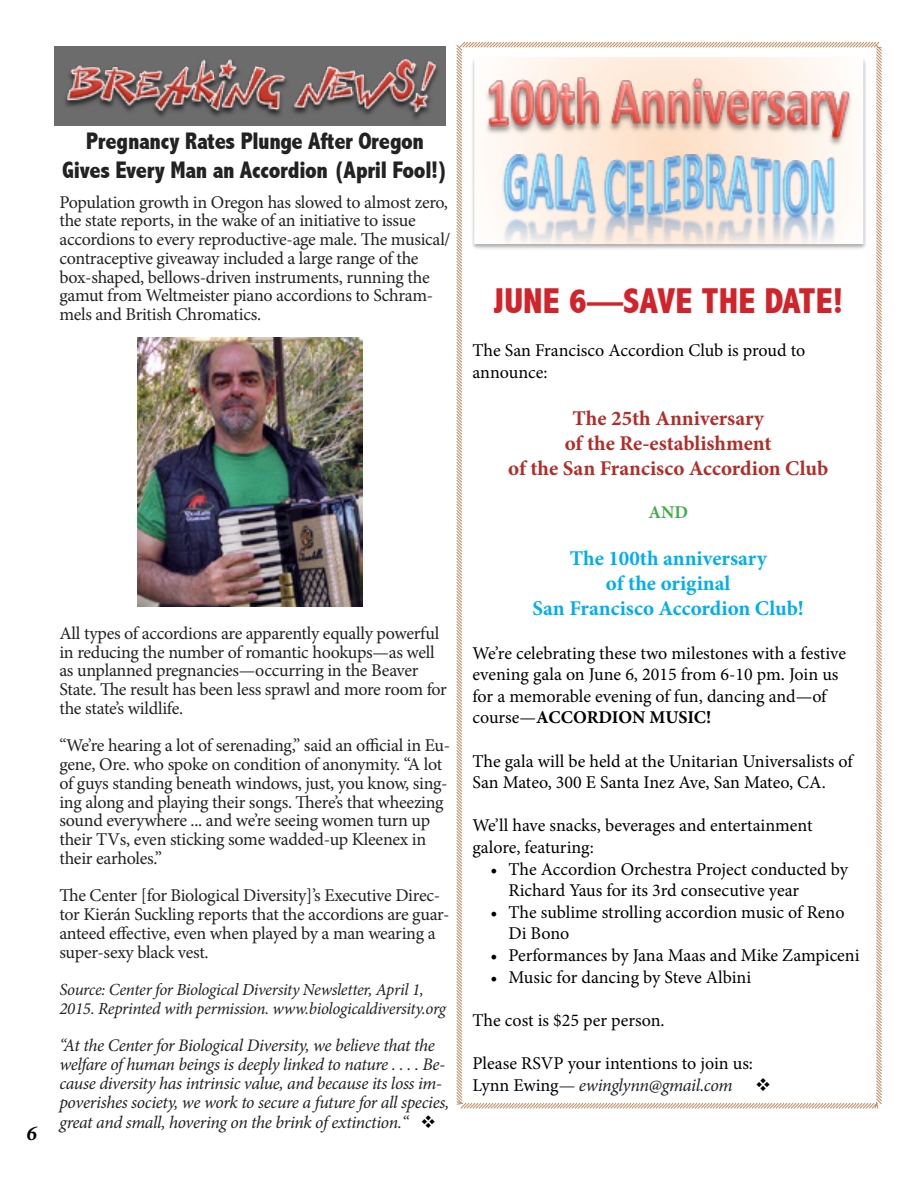
<style>
.page{position:relative;width:918px;height:1188px;background:#fff}
.page>*{position:absolute;margin:0;border:0;box-sizing:border-box;transform-origin:0 0}
.t1{font:800 condensed 36px "Abadi";color:#d2232a}
.t2{font:800 condensed 24px/28.8px "Abadi";letter-spacing:-.015em;color:#222;text-align:center}
.t3{font:700 21px/25.2px "Minion Pro";letter-spacing:-.005em;color:#b32c27;text-align:center}
.t4{font:700 21px/25.2px "Minion Pro";color:#00aeef;text-align:center}
.t5{font:italic 700 21px "Minion Pro";color:#000}
.t6{font:18px/18.8px "Minion Pro";letter-spacing:-.015em;color:#222}
.t7{font:18px/21.6px "Minion Pro";letter-spacing:-.005em;color:#000}
.t8{font:700 18px "Minion Pro";color:#41ad49}
.t9{font:italic 17.7px/18.8px "Minion Pro";letter-spacing:-.02em;color:#222}
.t10{font:italic 16.95px/18.8px "Minion Pro";letter-spacing:-.02em;color:#222}
.s1{color:#000}
.s2{font-weight:700}
.s3{color:#222}
.s4{font-style:italic;color:#222}
</style>
<div class="page">
<svg style="left:456px;top:41px;width:426px;height:1068px"></svg>
<img style="left:137px;top:338px;width:225px;height:269px">
<img style="left:54px;top:46px;width:392px;height:80px">
<img style="left:468px;top:54px;width:400px;height:201px">
<svg style="left:474px;top:57px;width:389px;height:187px"></svg>
<img style="left:480px;top:74px;width:378px;height:78px">
<img style="left:498px;top:150px;width:342px;height:130px">
<svg style="left:757px;top:1077px;width:13px;height:14px"></svg>
<h2 class="t2" style="left:62px;top:127px;width:388px">Pregnancy Rates Plunge After Oregon<br>Gives Every Man an Accordion (April Fool!)</h2>
<p class="t6" style="left:59px;top:193px;width:393px">Population growth in Oregon has slowed to almost zero, the state reports, in the wake of an initiative to issue accordions to every reproductive-age male. The musical/ contraceptive giveaway included a large range of the box-shaped, bellows-driven instruments, running the gamut from Weltmeister piano accordions to Schram&shy;mels and British Chromatics.</p>
<p class="t5" style="left:26px;top:1119px;width:12px">6</p>
<p class="t6" style="left:59px;top:624px;width:389px">All types of accordions are apparently equally powerful in reducing the number of romantic hookups—as well as unplanned pregnancies—occurring in the Beaver State. The result has been less sprawl and more room for the state’s wildlife.</p>
<p class="t6" style="left:59px;top:736px;width:392px">“We’re hearing a lot of serenading,” said an official in Eu&shy;gene, Ore. who spoke on condition of anonymity. “A lot of guys standing beneath windows, just, you know, sing&shy;ing along and playing their songs. There’s that wheezing sound everywhere ... and we’re seeing women turn up their TVs, even sticking some wadded-up Kleenex in their earholes.”</p>
<p class="t6" style="left:59px;top:886px;width:392px">The Center [for Biological Diversity]’s Executive Direc&shy;tor Kierán Suckling reports that the accordions are guar&shy;anteed effective, even when played by a man wearing a super-sexy black vest.</p>
<p class="t10" style="left:59px;top:980px;width:388px">Source: Center for Biological Diversity Newsletter, April 1,<br>2015. Reprinted with permission. www.biologicaldiversity.org</p>
<p class="t9" style="left:59px;top:1036px;width:391px">“At the Center for Biological Diversity, we believe that the welfare of human beings is deeply linked to nature . . . . Be&shy;cause diversity has intrinsic value, and because its loss im&shy;poverishes society, we work to secure a future for all species,</p>
<p class="t9" style="left:59px;top:1113px;width:378px">great and small, hovering on the brink of extinction.“ <span class="s1">❖</span></p>
<h1 class="t1" style="left:493px;top:280px;width:352px">JUNE 6—SAVE THE DATE!</h1>
<p class="t7" style="left:472px;top:340px;width:334px">The San Francisco Accordion Club is proud to announce:</p>
<p class="t3" style="left:508px;top:405px;width:322px">The 25th Anniversary<br>of the Re-establishment<br>of the San Francisco Accordion Club</p>
<p class="t8" style="left:648px;top:500px;width:41px">AND</p>
<p class="t4" style="left:533px;top:545px;width:273px">The 100th anniversary<br>of the original<br>San Francisco Accordion Club!</p>
<p class="t7" style="left:472px;top:642px;width:375px">We’re celebrating these two milestones with a festive evening gala on June 6, 2015 from 6-10 pm. Join us for a memorable evening of fun, dancing and—of course—<span class="s2">ACCORDION MUSIC!</span></p>
<p class="t7" style="left:472px;top:750px;width:382px">The gala will be held at the Unitarian Universalists of<br>San Mateo, 300 E Santa Inez Ave, San Mateo, CA.</p>
<p class="t7" style="left:472px;top:815px;width:342px">We’ll have snacks, beverages and entertainment galore, featuring:</p>
<p class="t7" style="left:508px;top:858px;width:341px;text-indent:-18px">• The Accordion Orchestra Project conducted by<br>Richard Yaus for its 3rd consecutive year</p>
<p class="t7" style="left:508px;top:901px;width:338px;text-indent:-18px">• The sublime strolling accordion music of Reno<br>Di Bono</p>
<p class="t7" style="left:490px;top:944px;width:371px">• Performances by Jana Maas and Mike Zampiceni</p>
<p class="t7" style="left:490px;top:966px;width:262px">• Music for dancing by Steve Albini</p>
<p class="t7" style="left:472px;top:1009px;width:194px">The cost is $25 per person.</p>
<p class="t7" style="left:472px;top:1052px;width:282px">Please RSVP your intentions to join us:<br>Lynn Ewing<span class="s3">—</span> <span class="s4">ewinglynn@gmail.com</span></p>
</div>
